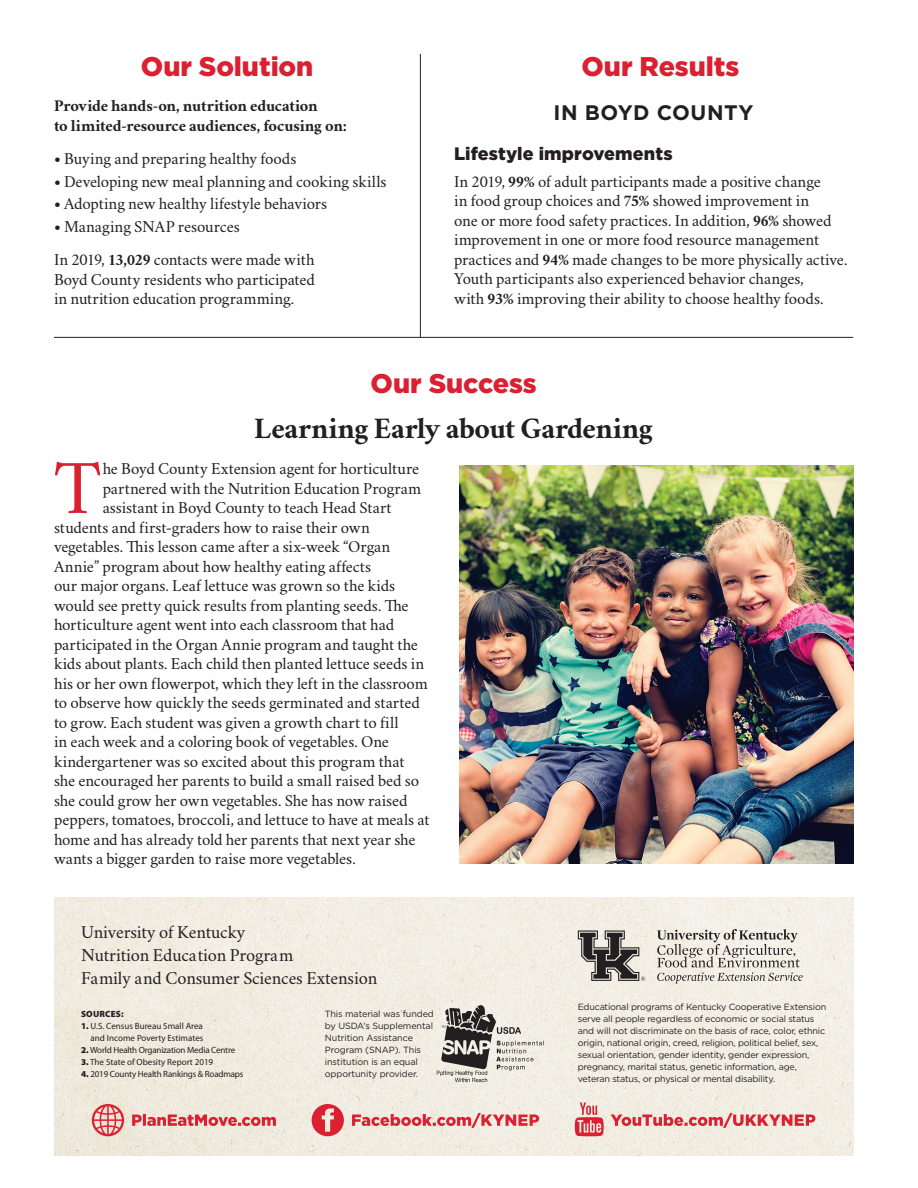
<style>
.page{position:relative;width:918px;height:1188px;background:#fff}
.page>*{position:absolute;margin:0;border:0;box-sizing:border-box;transform-origin:0 0}
.Body{font:75.45px "Crimson";color:#da2031}
.Headline{font:700 30px "Crimson";letter-spacing:-.015em;color:#231f20}
.Section_Heading{font:900 27px "Gotham";color:#da2031}
.Body_Front{font:700 21px "Gotham";letter-spacing:.025em;color:#231f20}
.Body-2{font:18px "Crimson";letter-spacing:-.01em;color:#231f20}
.Subhead{font:900 18px "Gotham";letter-spacing:.005em;color:#231f20}
.Body-3{font:16.5px "Crimson";letter-spacing:-.01em;color:#231f20}
.Body_Front-2{font:16.5px/19.5px "Crimson";letter-spacing:-.01em;color:#231f20;text-align:justify}
.Body_Front-3{font:700 16.5px/19.5px "Crimson";letter-spacing:-.01em;color:#231f20}
.t1{font:9px/12px "Gotham";letter-spacing:-.02em;color:#231f20}
.Sources{font:9px/12px "Myriad Pro";letter-spacing:-.01em;color:#231f20;text-align:right}
.Sources-2{font:900 9px "Myriad Pro";letter-spacing:.02em;color:#231f20}
.s1{font-weight:700}
.s2{font-weight:900}
</style>
<div class="page">
<img style="left:54px;top:897px;width:799px;height:259px">
<hr style="left:420px;top:54px;width:1px;height:283px;background:#231f20">
<hr style="left:54px;top:337px;width:799px;height:1px;background:#231f20">
<svg style="left:578px;top:931px;width:67px;height:50px;background:#8c8883"></svg>
<svg style="left:657px;top:929px;width:146px;height:54px;background:#cdc9c1"></svg>
<svg style="left:437px;top:1005px;width:107px;height:77px;background:#b7b3ac"></svg>
<img style="left:459px;top:466px;width:394px;height:398px">
<svg style="left:312px;top:1104px;width:32px;height:32px"></svg>
<svg style="left:352px;top:1113px;width:187px;height:15px;background:#e79c9c"></svg>
<svg style="left:132px;top:1114px;width:144px;height:12px;background:#e48486"></svg>
<svg style="left:92px;top:1104px;width:32px;height:32px"></svg>
<svg style="left:611px;top:1113px;width:204px;height:15px;background:#e89d9d"></svg>
<svg style="left:575px;top:1103px;width:29px;height:33px"></svg>
<p class="Section_Heading" style="left:141px;top:47px;width:174px">Our Solution</p>
<p class="Section_Heading" style="left:581px;top:47px;width:159px">Our Results</p>
<p class="Body_Front-3" style="left:54px;top:96px;width:295px">Provide hands-on, nutrition education<br>to limited-resource audiences, focusing on:</p>
<p class="Body_Front-2" style="left:54px;top:148px;width:244px"><span class="s1">•</span> Buying and preparing healthy foods</p>
<p class="Body_Front-2" style="left:54px;top:170px;width:334px"><span class="s1">•</span> Developing new meal planning and cooking skills</p>
<p class="Body_Front-2" style="left:54px;top:193px;width:275px"><span class="s1">•</span> Adopting new healthy lifestyle behaviors</p>
<p class="Body_Front-2" style="left:54px;top:216px;width:187px"><span class="s1">•</span> Managing SNAP resources</p>
<p class="Body_Front-2" style="left:54px;top:249px;width:262px">In 2019, <span class="s1">13,029</span> contacts were made with Boyd County residents who participated in nutrition education programming.</p>
<p class="Body_Front" style="left:554px;top:99px;width:202px">IN BOYD COUNTY</p>
<p class="Subhead" style="left:454px;top:142px;width:220px">Lifestyle improvements</p>
<p class="Body_Front-2" style="left:454px;top:170px;width:395px;text-align:left">In 2019, <span class="s1">99%</span> of adult participants made a positive change<br>in food group choices and <span class="s1">75%</span> showed improvement in<br>one or more food safety practices. In addition, <span class="s1">96%</span> showed improvement in one or more food resource management practices and <span class="s1">94%</span> made changes to be more physically active.<br>Youth participants also experienced behavior changes,<br>with <span class="s1">93%</span> improving their ability to choose healthy foods.</p>
<p class="Section_Heading" style="left:371px;top:364px;width:167px">Our Success</p>
<p class="Headline" style="left:254px;top:406px;width:400px">Learning Early about Gardening</p>
<p class="Body" style="left:54px;top:437px;width:49px">T</p>
<p class="Body-3" style="left:103px;top:457px;width:318px">he Boyd County Extension agent for horticulture</p>
<p class="Body-3" style="left:103px;top:477px;width:320px">partnered with the Nutrition Education Program</p>
<p class="Body-3" style="left:103px;top:496px;width:291px">assistant in Boyd County to teach Head Start</p>
<p class="Body-3" style="left:54px;top:516px;width:317px">students and first-graders how to raise their own</p>
<p class="Body-3" style="left:54px;top:535px;width:338px">vegetables. This lesson came after a six-week “Organ</p>
<p class="Body-3" style="left:54px;top:555px;width:319px">Annie” program about how healthy eating affects</p>
<p class="Body-3" style="left:54px;top:574px;width:343px">our major organs. Leaf lettuce was grown so the kids</p>
<p class="Body-3" style="left:54px;top:594px;width:356px">would see pretty quick results from planting seeds. The</p>
<p class="Body-3" style="left:54px;top:613px;width:342px">horticulture agent went into each classroom that had</p>
<p class="Body-3" style="left:54px;top:633px;width:366px">participated in the Organ Annie program and taught the</p>
<p class="Body-3" style="left:54px;top:652px;width:372px">kids about plants. Each child then planted lettuce seeds in</p>
<p class="Body-3" style="left:54px;top:672px;width:375px">his or her own flowerpot, which they left in the classroom</p>
<p class="Body-3" style="left:54px;top:691px;width:367px">to observe how quickly the seeds germinated and started</p>
<p class="Body-3" style="left:54px;top:711px;width:346px">to grow. Each student was given a growth chart to fill</p>
<p class="Body-3" style="left:54px;top:730px;width:337px">in each week and a coloring book of vegetables. One</p>
<p class="Body-3" style="left:54px;top:750px;width:352px">kindergartener was so excited about this program that</p>
<p class="Body-3" style="left:54px;top:769px;width:367px">she encouraged her parents to build a small raised bed so</p>
<p class="Body-3" style="left:54px;top:789px;width:355px">she could grow her own vegetables. She has now raised</p>
<p class="Body-3" style="left:54px;top:808px;width:377px">peppers, tomatoes, broccoli, and lettuce to have at meals at</p>
<p class="Body-3" style="left:54px;top:828px;width:363px">home and has already told her parents that next year she</p>
<p class="Body-3" style="left:54px;top:847px;width:303px">wants a bigger garden to raise more vegetables.</p>
<p class="Body-2" style="left:81px;top:920px;width:166px">University of Kentucky</p>
<p class="Body-2" style="left:81px;top:943px;width:214px">Nutrition Education Program</p>
<p class="Body-2" style="left:81px;top:966px;width:298px">Family and Consumer Sciences Extension</p>
<p class="Sources-2" style="left:81px;top:1009px;width:44px">SOURCES:</p>
<p class="Sources" style="left:81px;top:1020px;width:124px"><span class="s2">1.</span> U.S. Census Bureau Small Area and Income Poverty Estimates</p>
<p class="Sources" style="left:81px;top:1044px;width:156px"><span class="s2">2.</span> World Health Organization Media Centre</p>
<p class="Sources" style="left:81px;top:1056px;width:134px"><span class="s2">3.</span> The State of Obesity Report 2019</p>
<p class="Sources" style="left:81px;top:1068px;width:164px"><span class="s2">4.</span> 2019 County Health Rankings &amp; Roadmaps</p>
<p class="t1" style="left:325px;top:1008px;width:111px">This material was funded by USDA’s Supplemental<br>Nutrition Assistance<br>Program (SNAP). This institution is an equal opportunity provider.</p>
<p class="t1" style="left:578px;top:1001px;width:250px">Educational programs of Kentucky Cooperative Extension serve all people regardless of economic or social status and will not discriminate on the basis of race, color, ethnic origin, national origin, creed, religion, political belief, sex, sexual orientation, gender identity, gender expression, pregnancy, marital status, genetic information, age, veteran status, or physical or mental disability.</p>
</div>
